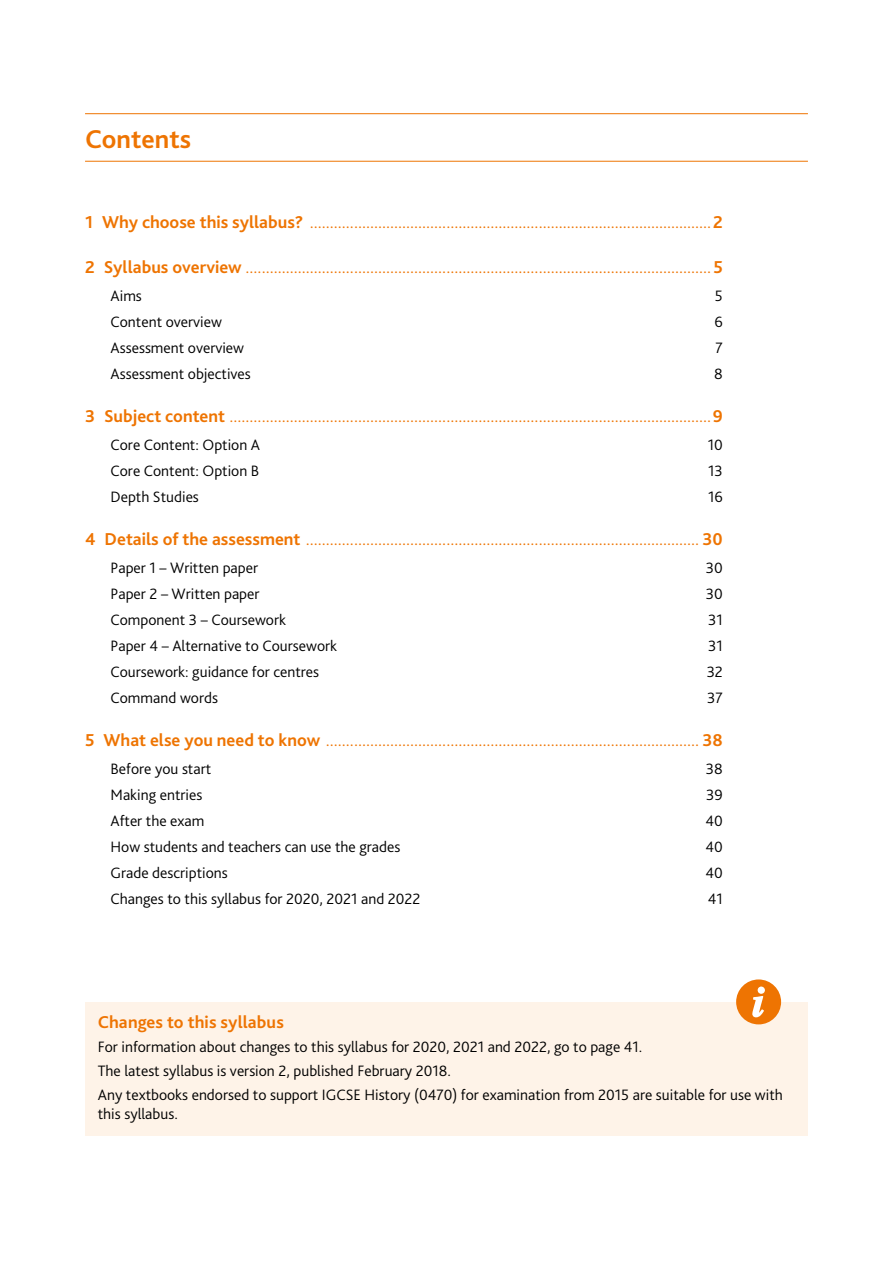
<style>
.page{position:relative;width:893px;height:1263px;background:#fff}
.page>*{position:absolute;margin:0;border:0;box-sizing:border-box;transform-origin:0 0}
.t1{font:700 27px "Bliss Pro";color:#ee7402}
.t2{font:300 18px "Bliss Pro";color:#ee7402}
.t3{font:700 18px "Bliss Pro";letter-spacing:.005em;color:#ee7402}
.t4{font:300 15.75px/23.7px "Bliss Pro";color:#000}
.s1{font-weight:700}
</style>
<div class="page">
<hr style="left:85px;top:113px;width:723px;height:1px;background:#ee7402">
<hr style="left:85px;top:161px;width:723px;height:1px;background:#ee7402">
<div style="left:85px;top:1002px;width:723px;height:133px;background:#fef3e8"></div>
<svg style="left:736px;top:979px;width:45px;height:45px"></svg>
<h1 class="t1" style="left:85px;top:122px;width:108px">Contents</h1>
<p class="t2" style="left:85px;top:210px;width:639px"><span class="s1">1 Why choose this syllabus?</span> ....................................................................................................<span class="s1">2</span></p>
<p class="t2" style="left:85px;top:256px;width:639px"><span class="s1">2 Syllabus overview</span> ....................................................................................................................<span class="s1">5</span></p>
<p class="t4" style="left:111px;top:284px;width:33px">Aims</p>
<p class="t4" style="left:715px;top:284px;width:9px">5</p>
<p class="t4" style="left:111px;top:310px;width:113px">Content overview</p>
<p class="t4" style="left:714px;top:310px;width:10px">6</p>
<p class="t4" style="left:111px;top:336px;width:135px">Assessment overview</p>
<p class="t4" style="left:715px;top:336px;width:9px">7</p>
<p class="t4" style="left:111px;top:362px;width:142px">Assessment objectives</p>
<p class="t4" style="left:714px;top:362px;width:10px">8</p>
<p class="t2" style="left:85px;top:405px;width:639px"><span class="s1">3 Subject content</span> ........................................................................................................................<span class="s1">9</span></p>
<p class="t4" style="left:111px;top:433px;width:151px">Core Content: Option A</p>
<p class="t4" style="left:708px;top:433px;width:17px">10</p>
<p class="t4" style="left:111px;top:459px;width:150px">Core Content: Option B</p>
<p class="t4" style="left:708px;top:459px;width:16px">13</p>
<p class="t4" style="left:111px;top:485px;width:90px">Depth Studies</p>
<p class="t4" style="left:708px;top:485px;width:16px">16</p>
<p class="t2" style="left:85px;top:528px;width:639px"><span class="s1">4 Details of the assessment</span> .................................................................................................. <span class="s1">30</span></p>
<p class="t4" style="left:111px;top:556px;width:149px">Paper 1 – Written paper</p>
<p class="t4" style="left:706px;top:556px;width:18px">30</p>
<p class="t4" style="left:111px;top:582px;width:150px">Paper 2 – Written paper</p>
<p class="t4" style="left:706px;top:582px;width:18px">30</p>
<p class="t4" style="left:111px;top:608px;width:177px">Component 3 – Coursework</p>
<p class="t4" style="left:708px;top:608px;width:16px">31</p>
<p class="t4" style="left:111px;top:634px;width:228px">Paper 4 – Alternative to Coursework</p>
<p class="t4" style="left:708px;top:634px;width:16px">31</p>
<p class="t4" style="left:111px;top:660px;width:210px">Coursework: guidance for centres</p>
<p class="t4" style="left:707px;top:660px;width:18px">32</p>
<p class="t4" style="left:111px;top:686px;width:109px">Command words</p>
<p class="t4" style="left:707px;top:686px;width:17px">37</p>
<p class="t2" style="left:85px;top:729px;width:639px"><span class="s1">5 What else you need to know</span> ............................................................................................. <span class="s1">38</span></p>
<p class="t4" style="left:111px;top:757px;width:102px">Before you start</p>
<p class="t4" style="left:706px;top:757px;width:18px">38</p>
<p class="t4" style="left:111px;top:783px;width:93px">Making entries</p>
<p class="t4" style="left:706px;top:783px;width:18px">39</p>
<p class="t4" style="left:111px;top:809px;width:95px">After the exam</p>
<p class="t4" style="left:706px;top:809px;width:19px">40</p>
<p class="t4" style="left:111px;top:835px;width:291px">How students and teachers can use the grades</p>
<p class="t4" style="left:706px;top:835px;width:19px">40</p>
<p class="t4" style="left:111px;top:860px;width:119px">Grade descriptions</p>
<p class="t4" style="left:706px;top:860px;width:19px">40</p>
<p class="t4" style="left:111px;top:886px;width:311px">Changes to this syllabus for 2020, 2021 and 2022</p>
<p class="t4" style="left:708px;top:886px;width:17px">41</p>
<p class="t3" style="left:98px;top:1011px;width:188px">Changes to this syllabus</p>
<p class="t4" style="left:98px;top:1035px;width:687px">For information about changes to this syllabus for 2020, 2021 and 2022, go to page 41.<br>The latest syllabus is version 2, published February 2018.<br>Any textbooks endorsed to support IGCSE History (0470) for examination from 2015 are suitable for use with</p>
<p class="t4" style="left:98px;top:1102px;width:82px">this syllabus.</p>
</div>
